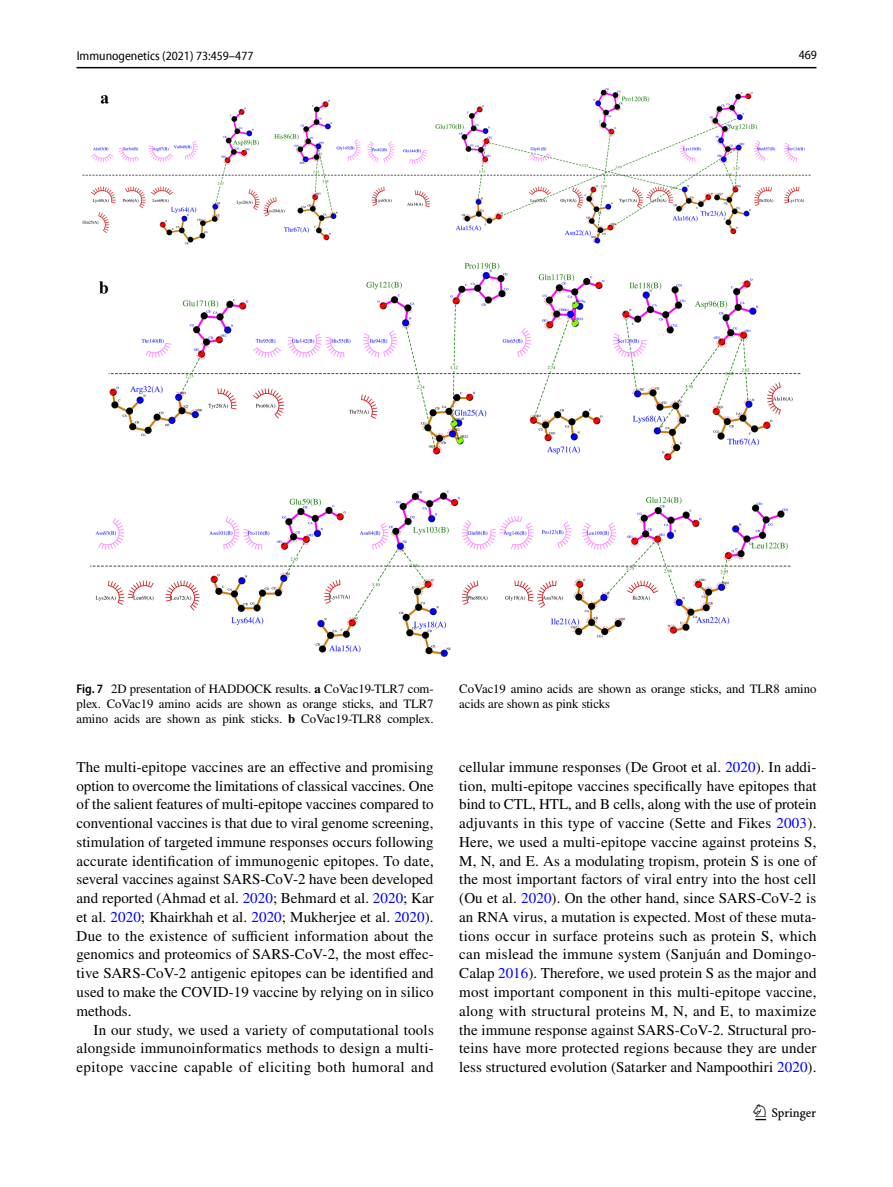
<style>
.page{position:relative;width:893px;height:1187px;background:#fff}
.page>*{position:absolute;margin:0;border:0;box-sizing:border-box;transform-origin:0 0}
.t1{font:22.5px "Springnew Regular 3";color:#000}
.t2{font:15px/18.8px "STIX";letter-spacing:.005em;color:#000;text-align:justify}
.t3{font:12.75px/15px "STIX";letter-spacing:-.005em;color:#000;text-align:justify}
.t4{font:semi-condensed 12.75px "Myriad Pro Unic";color:#000}
.s1{font-family:"Myriad Pro";font-weight:600;font-stretch:semi-condensed}
.s2{font-weight:700}
.s3{color:#00f}
</style>
<div class="page">
<hr style="left:77px;top:67px;width:739px;height:1px;background:#000">
<img style="left:82px;top:88px;width:729px;height:569px">
<p class="t4" style="left:77px;top:51px;width:178px">Immunogenetics (2021) 73:459–477</p>
<p class="t4" style="left:799px;top:50px;width:20px">469</p>
<p class="t3" style="left:77px;top:682px;width:359px"><span class="s1">Fig. 7</span> 2D presentation of HADDOCK results. <span class="s2">a</span> CoVac19-TLR7 com&shy;plex. CoVac19 amino acids are shown as orange sticks, and TLR7 amino acids are shown as pink sticks. <span class="s2">b</span> CoVac19-TLR8 complex.</p>
<p class="t3" style="left:459px;top:682px;width:359px">CoVac19 amino acids are shown as orange sticks, and TLR8 amino acids are shown as pink sticks</p>
<p class="t2" style="left:77px;top:758px;width:359px">The multi-epitope vaccines are an effective and promising option to overcome the limitations of classical vaccines. One of the salient features of multi-epitope vaccines compared to conventional vaccines is that due to viral genome screening, stimulation of targeted immune responses occurs following accurate identification of immunogenic epitopes. To date, several vaccines against SARS-CoV-2 have been developed and reported (Ahmad et al. <span class="s3">2020</span>; Behmard et al. <span class="s3">2020</span>; Kar et al. <span class="s3">2020</span>; Khairkhah et al. <span class="s3">2020</span>; Mukherjee et al. <span class="s3">2020</span>).<br>Due to the existence of sufficient information about the genomics and proteomics of SARS-CoV-2, the most effec&shy;tive SARS-CoV-2 antigenic epitopes can be identified and used to make the COVID-19 vaccine by relying on in silico methods.</p>
<p class="t2" style="left:77px;top:1021px;width:359px;text-indent:17px">In our study, we used a variety of computational tools alongside immunoinformatics methods to design a multi&shy;epitope vaccine capable of eliciting both humoral and</p>
<p class="t2" style="left:459px;top:758px;width:359px">cellular immune responses (De Groot et al. <span class="s3">2020</span>). In addi&shy;tion, multi-epitope vaccines specifically have epitopes that bind to CTL, HTL, and B cells, along with the use of protein adjuvants in this type of vaccine (Sette and Fikes <span class="s3">2003</span>).<br>Here, we used a multi-epitope vaccine against proteins S, M, N, and E. As a modulating tropism, protein S is one of the most important factors of viral entry into the host cell (Ou et al. <span class="s3">2020</span>). On the other hand, since SARS-CoV-2 is an RNA virus, a mutation is expected. Most of these muta&shy;tions occur in surface proteins such as protein S, which can mislead the immune system (Sanjuán and Domingo-Calap <span class="s3">2016</span>). Therefore, we used protein S as the major and most important component in this multi-epitope vaccine, along with structural proteins M, N, and E, to maximize the immune response against SARS-CoV-2. Structural pro&shy;teins have more protected regions because they are under less structured evolution (Satarker and Nampoothiri <span class="s3">2020</span>).</p>
<h1 class="t1" style="left:755px;top:1104px;width:62px">1 3</h1>
</div>
